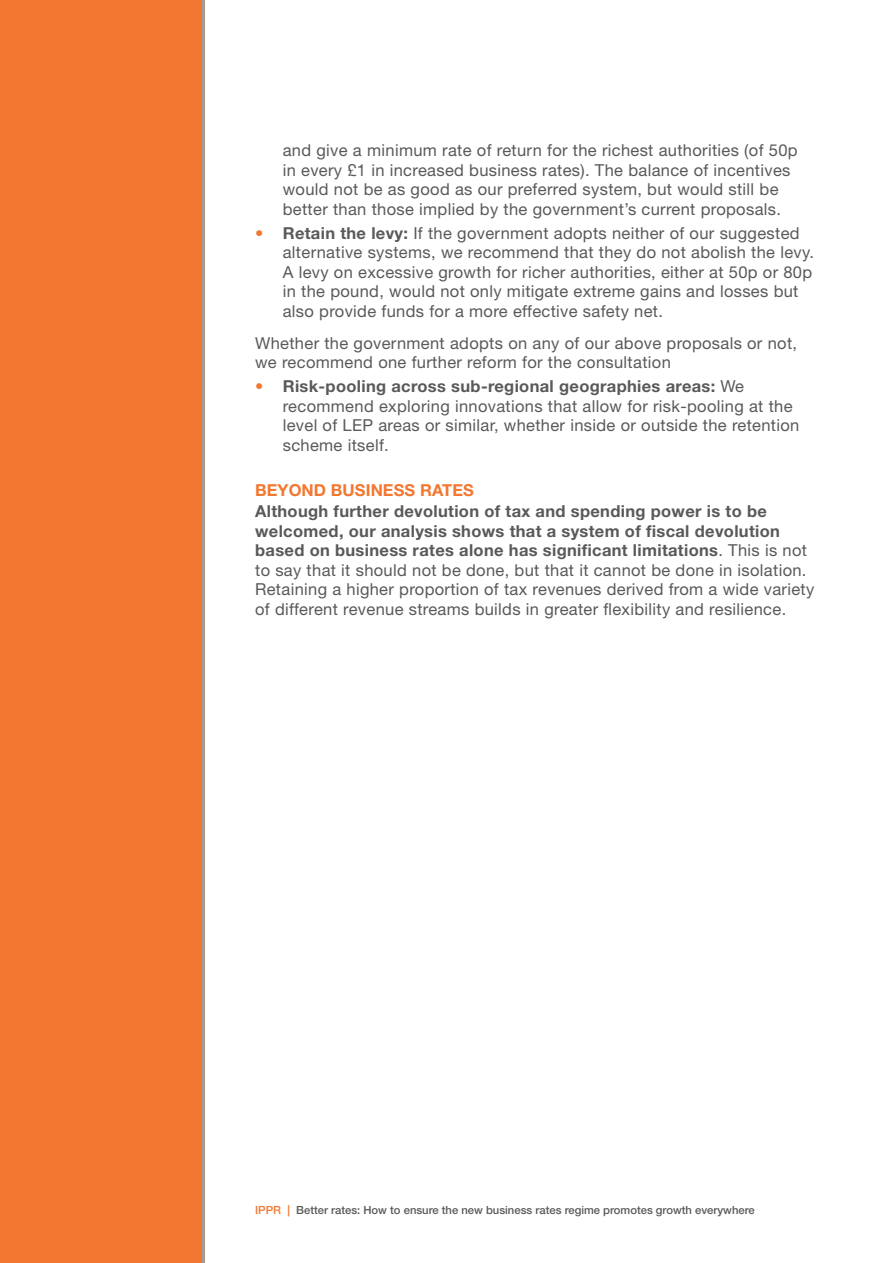
<style>
.page{position:relative;width:893px;height:1263px;background:#fff}
.page>*{position:absolute;margin:0;border:0;box-sizing:border-box;transform-origin:0 0}
.Body_para{font:16.5px/19.5px "Helvetica Neue LT Std";letter-spacing:.02em;color:#5a5958}
.Body_para_into_list{font:16.5px/19.5px "Helvetica Neue LT Std";letter-spacing:.02em;color:#5a5958}
.Subhead_1{font:700 16.5px "Helvetica Neue LT Std";letter-spacing:.005em;color:#f37730}
.t1{font:500 11.25px "Helvetica Neue LT Std";color:#5a5958}
.s1{color:#f37730}
.s2{font-weight:700}
</style>
<div class="page">
<div style="left:0;top:0;width:205px;height:1263px;background:#f37730"></div>
<p class="Body_para" style="left:283px;top:141px;width:516px">and give a minimum rate of return for the richest authorities (of 50p in every £1 in increased business rates). The balance of incentives would not be as good as our preferred system, but would still be better than those implied by the government’s current proposals.</p>
<p class="Body_para" style="left:283px;top:223px;width:533px;text-indent:-28px"><span class="s1">•</span> <span class="s2">Retain the levy:</span> If the government adopts neither of our suggested alternative systems, we recommend that they do not abolish the levy.<br>A levy on excessive growth for richer authorities, either at 50p or 80p in the pound, would not only mitigate extreme gains and losses but also provide funds for a more effective safety net.</p>
<p class="Body_para_into_list" style="left:255px;top:333px;width:543px">Whether the government adopts on any of our above proposals or not, we recommend one further reform for the consultation</p>
<p class="Body_para" style="left:283px;top:376px;width:518px;text-indent:-28px"><span class="s1">•</span> <span class="s2">Risk-pooling across sub-regional geographies areas:</span> We recommend exploring innovations that allow for risk-pooling at the level of LEP areas or similar, whether inside or outside the retention scheme itself.</p>
<p class="Subhead_1" style="left:255px;top:480px;width:220px">BEYOND BUSINESS RATES</p>
<p class="Body_para" style="left:255px;top:501px;width:561px"><span class="s2">Although further devolution of tax and spending power is to be welcomed, our analysis shows that a system of fiscal devolution based on business rates alone has significant limitations</span>. This is not to say that it should not be done, but that it cannot be done in isolation.<br>Retaining a higher proportion of tax revenues derived from a wide variety of different revenue streams builds in greater flexibility and resilience.</p>
<p class="t1" style="left:255px;top:1203px;width:501px"><span class="s1">IPPR |</span> Better rates: How to ensure the new business rates regime promotes growth everywhere</p>
</div>
